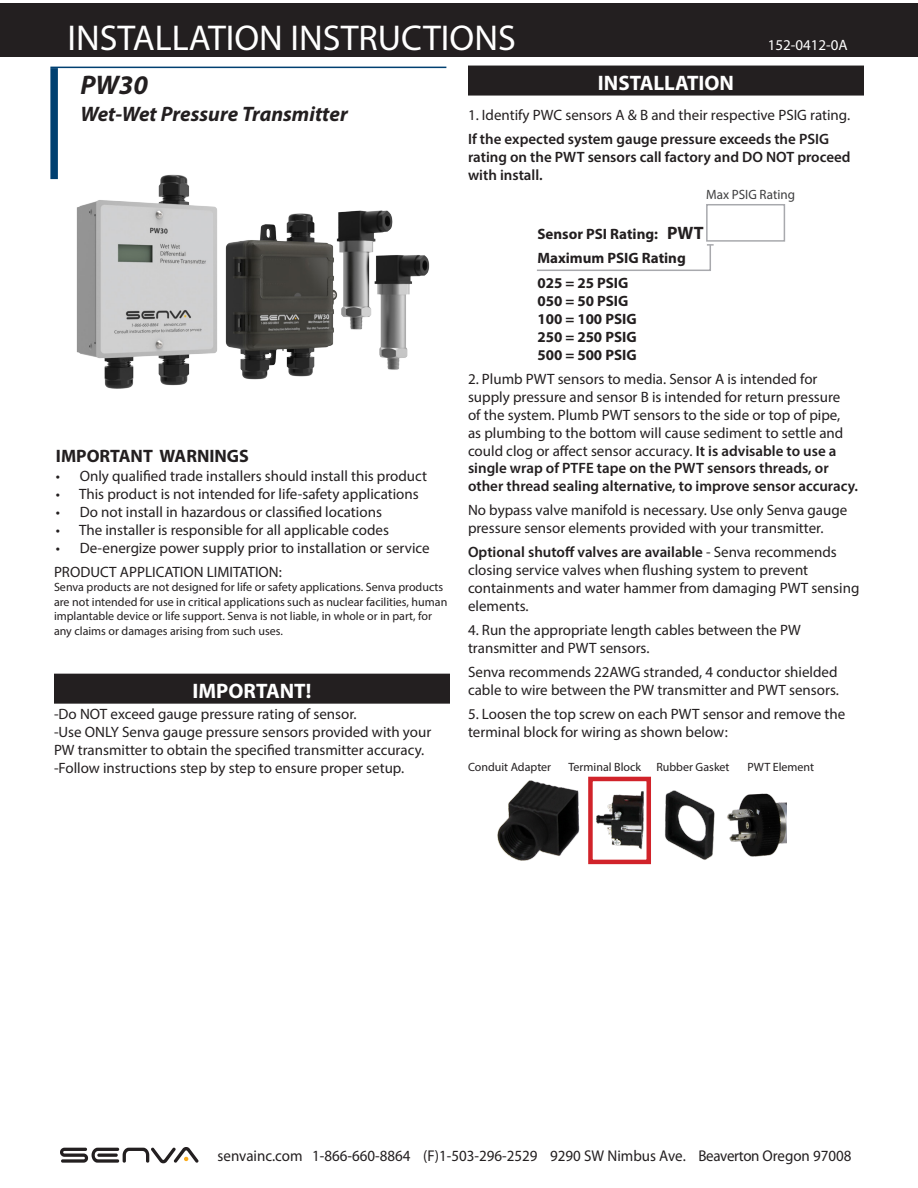
<style>
.page{position:relative;width:918px;height:1188px;background:#fff}
.page>*{position:absolute;margin:0;border:0;box-sizing:border-box;transform-origin:0 0}
.t1{font:36px "Myriad Pro";color:#fff}
.Product_Title_and_Po{font:italic 700 27px "Myriad Pro";color:#231f20}
.Product_Title_and_Po-2{font:italic 700 21px "Myriad Pro";color:#231f20}
.Install_Heading_Bars{font:700 21px "Myriad Pro";color:#fff}
.t2{font:700 18px "Myriad Pro";color:#231f20}
.t3{font:15.6px "Myriad Pro";color:#231f20;scale:.96 1}
.t4{font:15px/18px "Myriad Pro";color:#231f20}
.t5{font:600 15px/18px "Myriad Pro";color:#231f20}
.S_Table_Bold_10_pt_a{font:700 15px "Myriad Pro";color:#231f20}
.t6{font:15px "Myriad Pro";color:#fff}
.S_Sub_Text_8pt_no_in{font:13.5px "Myriad Pro";color:#3e3e3f}
.t7{font:12px/14.4px "Myriad Pro";color:#231f20}
.s1{font-size:18px}
.s2{font-weight:600}
</style>
<div class="page">
<div style="left:0;top:3px;width:918px;height:54px;background:#231f20"></div>
<svg style="left:60px;top:1147px;width:138px;height:16px"></svg>
<hr style="left:50px;top:67px;width:396px;height:1px;background:#004071">
<div style="left:50px;top:68px;width:8px;height:111px;background:#004071"></div>
<div style="left:468px;top:66px;width:396px;height:30px;background:#231f20"></div>
<div style="left:706px;top:204px;width:79px;height:38px;border:2px solid #a8a9ad"></div>
<svg style="left:541px;top:244px;width:173px;height:27px"></svg>
<div style="left:54px;top:674px;width:396px;height:30px;background:#231f20"></div>
<img style="left:497px;top:776px;width:290px;height:89px">
<div style="left:588px;top:777px;width:63px;height:87px;border:4px solid #d1232a"></div>
<img style="left:50px;top:151px;width:491px;height:238px">
<p class="t1" style="left:68px;top:16px;width:450px">INSTALLATION INSTRUCTIONS</p>
<p class="t6" style="left:768px;top:36px;width:81px">152-0412-0A</p>
<p class="Install_Heading_Bars" style="left:598px;top:69px;width:138px">INSTALLATION</p>
<p class="t4" style="left:468px;top:105px;width:384px">1. Identify PWC sensors A &amp; B and their respective PSIG rating.</p>
<p class="t5" style="left:468px;top:129px;width:384px">If the expected system gauge pressure exceeds the PSIG rating on the PWT sensors call factory and DO NOT proceed with install.</p>
<p class="S_Sub_Text_8pt_no_in" style="left:706px;top:186px;width:90px">Max PSIG Rating</p>
<p class="S_Table_Bold_10_pt_a" style="left:537px;top:224px;width:168px">Sensor PSI Rating: <span class="s1">PWT</span></p>
<p class="S_Table_Bold_10_pt_a" style="left:537px;top:249px;width:150px">Maximum PSIG Rating</p>
<p class="S_Table_Bold_10_pt_a" style="left:537px;top:273px;width:92px">025 = 25 PSIG</p>
<p class="S_Table_Bold_10_pt_a" style="left:537px;top:291px;width:92px">050 = 50 PSIG</p>
<p class="S_Table_Bold_10_pt_a" style="left:537px;top:309px;width:101px">100 = 100 PSIG</p>
<p class="S_Table_Bold_10_pt_a" style="left:537px;top:327px;width:101px">250 = 250 PSIG</p>
<p class="S_Table_Bold_10_pt_a" style="left:537px;top:345px;width:101px">500 = 500 PSIG</p>
<p class="t4" style="left:468px;top:370px;width:377px">2. Plumb PWT sensors to media. Sensor A is intended for supply pressure and sensor B is intended for return pressure of the system. Plumb PWT sensors to the side or top of pipe, as plumbing to the bottom will cause sediment to settle and could clog or affect sensor accuracy. <span class="s2">It is advisable to use a</span></p>
<p class="t5" style="left:468px;top:458px;width:392px">single wrap of PTFE tape on the PWT sensors threads, or other thread sealing alternative, to improve sensor accuracy.</p>
<p class="t4" style="left:468px;top:500px;width:381px">No bypass valve manifold is necessary. Use only Senva gauge pressure sensor elements provided with your transmitter.</p>
<p class="t4" style="left:468px;top:542px;width:393px"><span class="s2">Optional shutoff valves are available</span> - Senva recommends closing service valves when flushing system to prevent containments and water hammer from damaging PWT sensing elements.</p>
<p class="t4" style="left:468px;top:620px;width:334px">4. Run the appropriate length cables between the PW transmitter and PWT sensors.</p>
<p class="t4" style="left:468px;top:662px;width:372px">Senva recommends 22AWG stranded, 4 conductor shielded cable to wire between the PW transmitter and PWT sensors.</p>
<p class="t4" style="left:468px;top:704px;width:379px">5. Loosen the top screw on each PWT sensor and remove the terminal block for wiring as shown below:</p>
<p class="Product_Title_and_Po" style="left:80px;top:67px;width:69px">PW30</p>
<p class="Product_Title_and_Po-2" style="left:80px;top:100px;width:269px">Wet-Wet Pressure Transmitter</p>
<p class="t2" style="left:56px;top:444px;width:195px">IMPORTANT WARNINGS</p>
<p class="t4" style="left:56px;top:467px;width:373px">• Only qualified trade installers should install this product</p>
<p class="t4" style="left:56px;top:485px;width:364px">• This product is not intended for life-safety applications</p>
<p class="t4" style="left:56px;top:503px;width:328px">• Do not install in hazardous or classified locations</p>
<p class="t4" style="left:56px;top:521px;width:335px">• The installer is responsible for all applicable codes</p>
<p class="t4" style="left:56px;top:539px;width:375px">• De-energize power supply prior to installation or service</p>
<p class="t4" style="left:54px;top:563px;width:229px">PRODUCT APPLICATION LIMITATION:</p>
<p class="t7" style="left:54px;top:580px;width:395px">Senva products are not designed for life or safety applications. Senva products are not intended for use in critical applications such as nuclear facilities, human implantable device or life support. Senva is not liable, in whole or in part, for any claims or damages arising from such uses.</p>
<p class="Install_Heading_Bars" style="left:193px;top:677px;width:120px">IMPORTANT!</p>
<p class="t4" style="left:54px;top:705px;width:304px">-Do NOT exceed gauge pressure rating of sensor.</p>
<p class="t4" style="left:54px;top:723px;width:379px">-Use ONLY Senva gauge pressure sensors provided with your<br>PW transmitter to obtain the specified transmitter accuracy.</p>
<p class="t4" style="left:54px;top:759px;width:352px">-Follow instructions step by step to ensure proper setup.</p>
<p class="t7" style="left:468px;top:760px;width:85px">Conduit Adapter</p>
<p class="t7" style="left:569px;top:760px;width:74px">Terminal Block</p>
<p class="t7" style="left:656px;top:760px;width:75px">Rubber Gasket</p>
<p class="t7" style="left:747px;top:760px;width:68px">PWT Element</p>
<p class="t3" style="left:218px;top:1146px;width:662px">senvainc.com 1-866-660-8864 (F)1-503-296-2529 9290 SW Nimbus Ave. Beaverton Oregon 97008</p>
</div>
